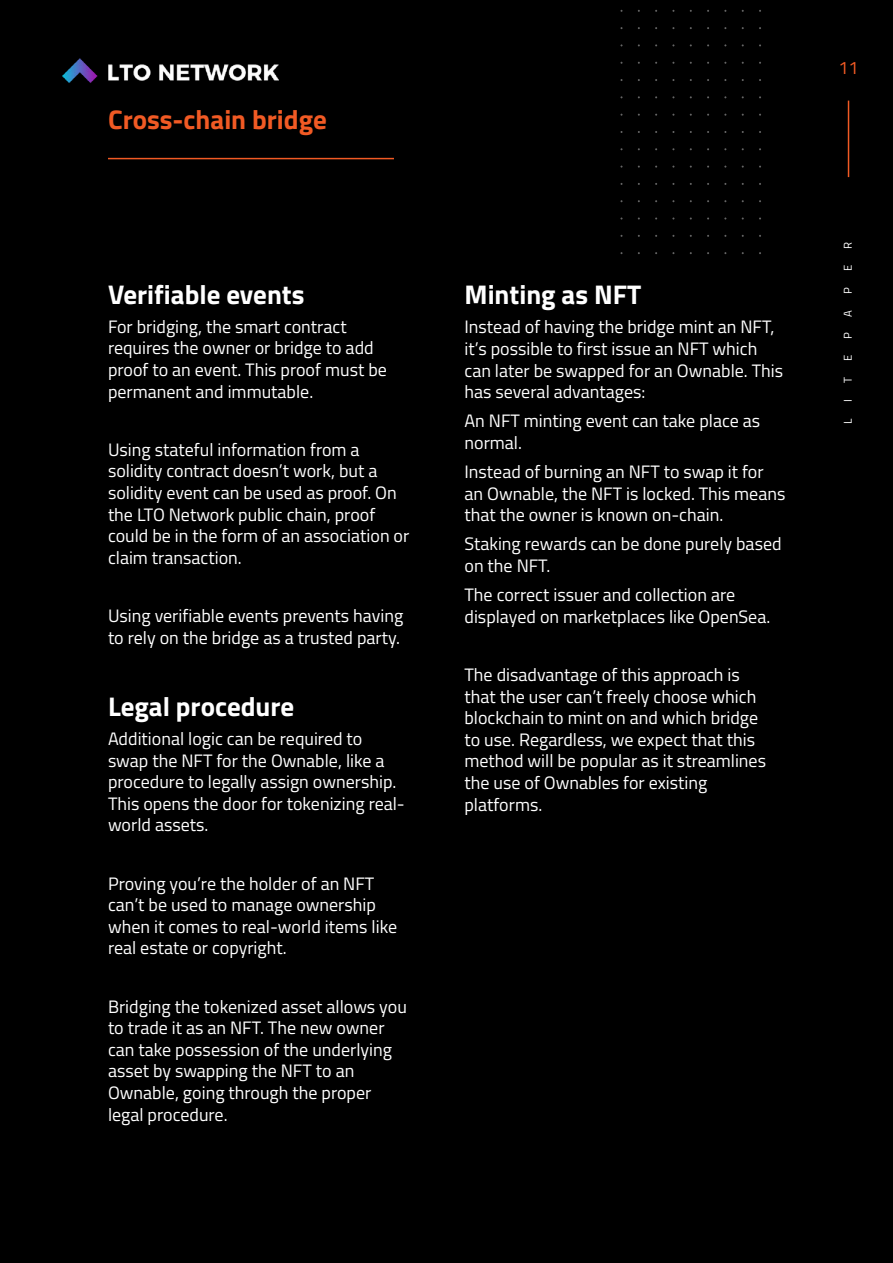
<style>
.page{position:relative;width:893px;height:1263px;background:#000}
.page>*{position:absolute;margin:0;border:0;box-sizing:border-box;transform-origin:0 0}
.t1{font:700 27px "Titillium Web";color:#fff}
.t2{font:700 27px "Titillium Web";color:#f15a24}
.t3{font:18px/21.6px "Titillium Web";color:#fff}
.t4{font:18px "Titillium Web";color:#f15a24}
.t5{font:11.4px "Titillium Web";color:#fff}
</style>
<div class="page">
<hr style="left:108px;top:158px;width:286px;height:1px;background:#f15a24">
<img style="left:62px;top:58px;width:216px;height:25px">
<hr style="left:848px;top:101px;width:1px;height:76px;background:#f15a24">
<h1 class="t2" style="left:108px;top:99px;width:220px">Cross-chain bridge</h1>
<h1 class="t1" style="left:108px;top:274px;width:198px">Verifiable events</h1>
<p class="t3" style="left:108px;top:315px;width:280px">For bridging, the smart contract requires the owner or bridge to add proof to an event. This proof must be permanent and immutable.</p>
<p class="t3" style="left:108px;top:438px;width:303px">Using stateful information from a solidity contract doesn’t work, but a solidity event can be used as proof. On the LTO Network public chain, proof could be in the form of an association or claim transaction.</p>
<p class="t3" style="left:108px;top:604px;width:297px">Using verifiable events prevents having to rely on the bridge as a trusted party.</p>
<h1 class="t1" style="left:108px;top:686px;width:188px">Legal procedure</h1>
<p class="t3" style="left:108px;top:727px;width:298px">Additional logic can be required to swap the NFT for the Ownable, like a procedure to legally assign ownership.<br>This opens the door for tokenizing real&shy;world assets.</p>
<p class="t3" style="left:108px;top:872px;width:291px">Proving you’re the holder of an NFT can’t be used to manage ownership when it comes to real-world items like real estate or copyright.</p>
<p class="t3" style="left:108px;top:995px;width:300px">Bridging the tokenized asset allows you to trade it as an NFT. The new owner can take possession of the underlying asset by swapping the NFT to an<br>Ownable, going through the proper legal procedure.</p>
<h1 class="t1" style="left:464px;top:274px;width:178px">Minting as NFT</h1>
<p class="t3" style="left:464px;top:315px;width:320px">Instead of having the bridge mint an NFT, it’s possible to first issue an NFT which can later be swapped for an Ownable. This has several advantages:</p>
<p class="t3" style="left:464px;top:409px;width:297px">An NFT minting event can take place as normal.</p>
<p class="t3" style="left:464px;top:460px;width:322px">Instead of burning an NFT to swap it for an Ownable, the NFT is locked. This means that the owner is known on-chain.</p>
<p class="t3" style="left:464px;top:532px;width:319px">Staking rewards can be done purely based on the NFT.</p>
<p class="t3" style="left:464px;top:583px;width:307px">The correct issuer and collection are displayed on marketplaces like OpenSea.</p>
<p class="t3" style="left:464px;top:663px;width:303px">The disadvantage of this approach is that the user can’t freely choose which blockchain to mint on and which bridge to use. Regardless, we expect that this method will be popular as it streamlines the use of Ownables for existing platforms.</p>
<p class="t4" style="left:838px;top:55px;width:22px">11</p>
<p class="t5" style="left:839px;top:249px;width:8px;rotate:-90deg">R</p>
<p class="t5" style="left:839px;top:271px;width:8px;rotate:-90deg">E</p>
<p class="t5" style="left:839px;top:294px;width:8px;rotate:-90deg">P</p>
<p class="t5" style="left:839px;top:317px;width:8px;rotate:-90deg">A</p>
<p class="t5" style="left:839px;top:339px;width:8px;rotate:-90deg">P</p>
<p class="t5" style="left:839px;top:361px;width:8px;rotate:-90deg">E</p>
<p class="t5" style="left:839px;top:383px;width:7px;rotate:-90deg">T</p>
<p class="t5" style="left:839px;top:402px;width:4px;rotate:-90deg">I</p>
<p class="t5" style="left:839px;top:423px;width:7px;rotate:-90deg">L</p>
</div>
